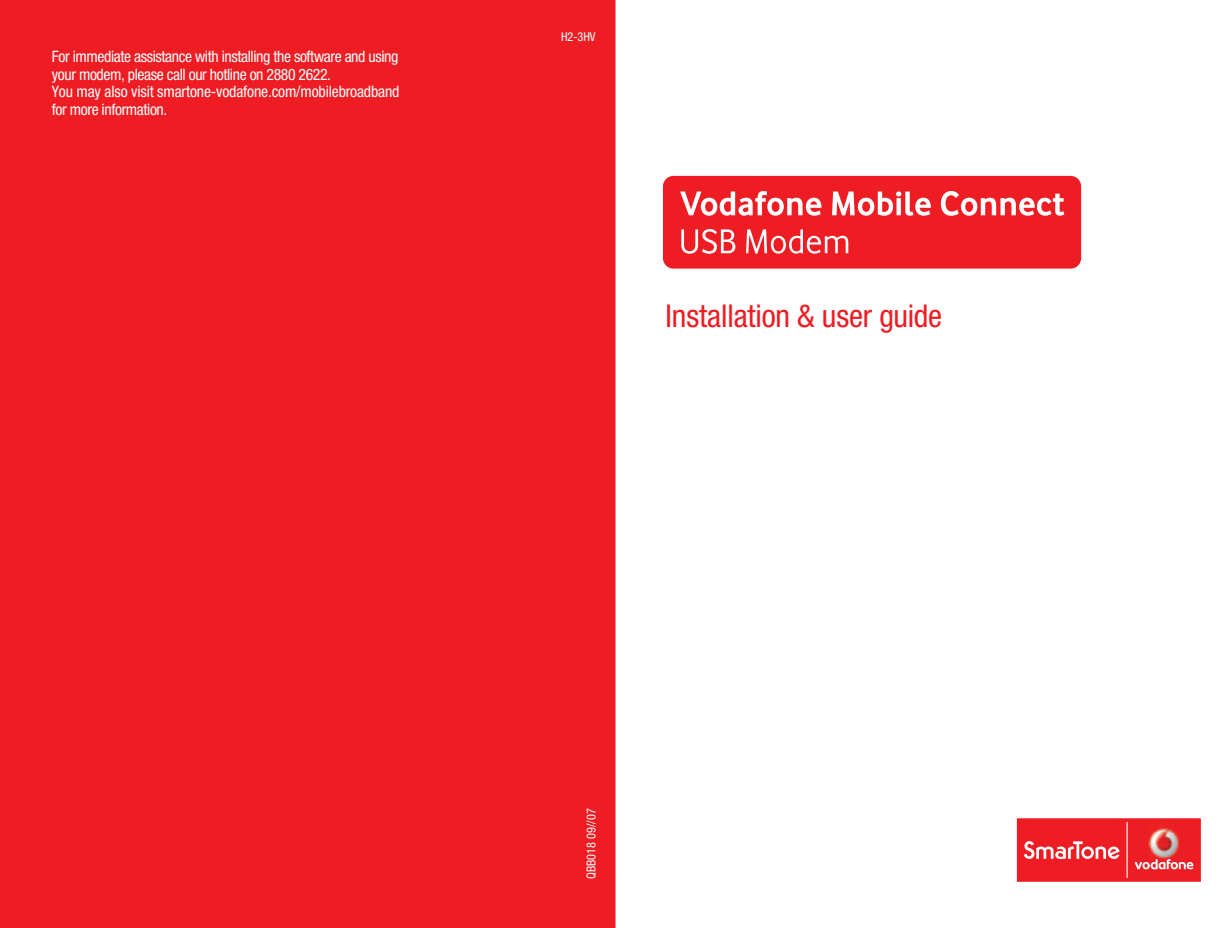
<style>
.page{position:relative;width:1231px;height:928px;background:#fff}
.page>*{position:absolute;margin:0;border:0;box-sizing:border-box;transform-origin:0 0}
.t1{font:condensed 31.5px "Helvetica Neue";letter-spacing:-.005em;color:#ee1d23}
.t2{font:condensed 15.75px/17.5px "Helvetica Neue";letter-spacing:-.025em;color:#fff}
.t3{font:condensed 12.25px "Helvetica Neue";color:#fff}
</style>
<div class="page">
<div style="left:0;top:0;width:615px;height:928px;background:#ee1d23"></div>
<svg style="left:662px;top:175px;width:420px;height:94px;background:#f03e43"></svg>
<svg style="left:1016px;top:818px;width:184px;height:63px;background:#ed393d"></svg>
<p class="t2" style="left:52px;top:48px;width:349px">For immediate assistance with installing the software and using your modem, please call our hotline on 2880 2622.<br>You may also visit smartone-vodafone.com/mobilebroadband for more information.</p>
<p class="t3" style="left:561px;top:30px;width:36px">H2-3HV</p>
<h1 class="t1" style="left:665px;top:298px;width:278px">Installation &amp; user guide</h1>
<p class="t3" style="left:584px;top:879px;width:72px;rotate:-90deg">QBB018 09//07</p>
</div>
